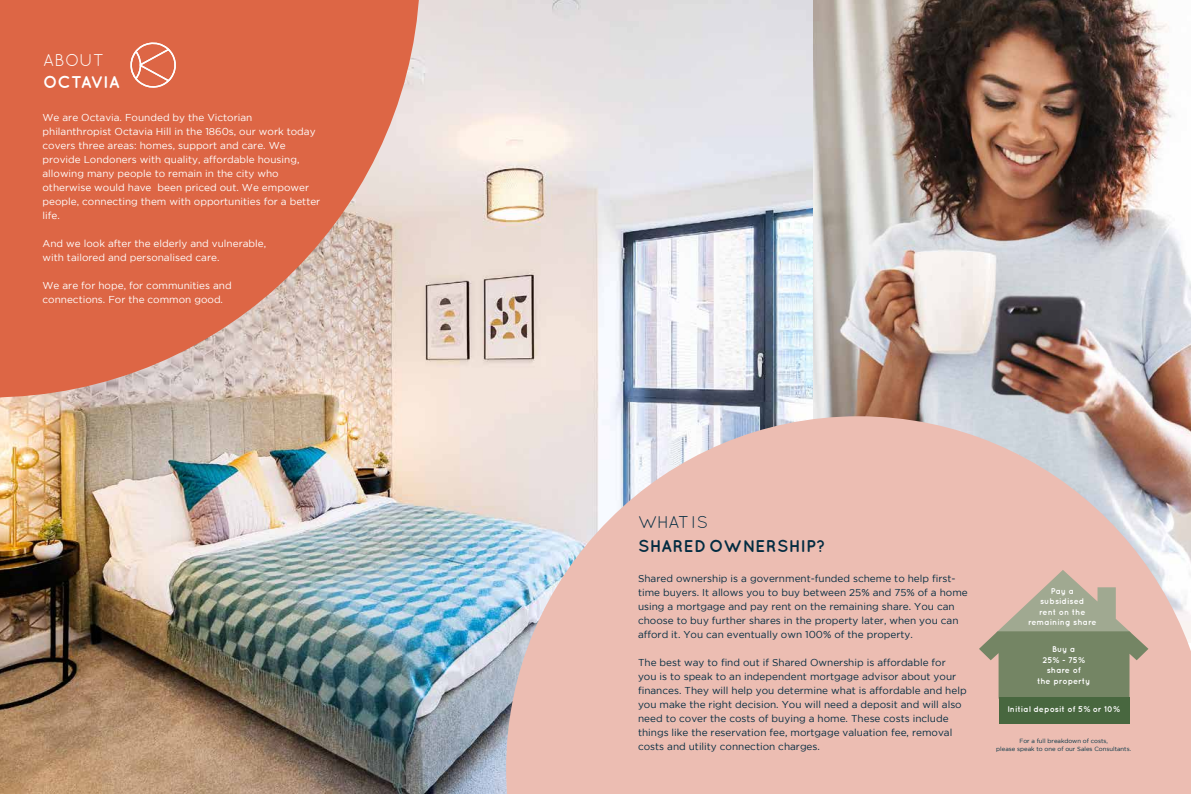
<style>
.page{position:relative;width:1191px;height:794px;background:#fff}
.page>*{position:absolute;margin:0;border:0;box-sizing:border-box;transform-origin:0 0}
.t1{font:700 17px "Quicksand";letter-spacing:.025em;color:#032c41}
.t2{font:700 17px "Quicksand";letter-spacing:-.015em;color:#fff}
.t3{font:17px "Quicksand";letter-spacing:-.01em;color:#032c41}
.t4{font:17px "Quicksand";letter-spacing:.01em;color:#fff}
.t5{font:10px/14px "Gotham";color:#032c41}
.t6{font:10px/14px "Gotham";color:#fff}
.t7{font:700 8.3px/10.4px "Quicksand";letter-spacing:.01em;color:#fff;text-align:center}
.t8{font:6px/7.7px "Gotham";color:#003243;text-align:center}
</style>
<div class="page">
<img style="left:812px;top:0;width:379px;height:416px">
<img style="left:0;top:0;width:812px;height:794px">
<svg style="left:506px;top:416px;width:685px;height:378px;background:#e6c0b8"></svg>
<svg style="left:0;top:0;width:420px;height:397px;background:#dc7e63"></svg>
<svg style="left:129px;top:41px;width:49px;height:48px;background:#e28065"></svg>
<svg style="left:979px;top:570px;width:169px;height:128px;background:#a8a089"></svg>
<div style="left:998px;top:697px;width:131px;height:26px;background:#48673f"></div>
<h1 class="t4" style="left:43px;top:50px;width:62px">ABOUT</h1>
<h1 class="t2" style="left:43px;top:71px;width:78px">OCTAVIA</h1>
<p class="t6" style="left:43px;top:110px;width:279px">We are Octavia. Founded by the Victorian philanthropist Octavia Hill in the 1860s, our work today covers three areas: homes, support and care. We provide Londoners with quality, affordable housing, allowing many people to remain in the city who otherwise would have been priced out. We empower people, connecting them with opportunities for a better life.</p>
<p class="t6" style="left:43px;top:236px;width:225px">And we look after the elderly and vulnerable, with tailored and personalised care.</p>
<p class="t6" style="left:43px;top:278px;width:191px">We are for hope, for communities and connections. For the common good.</p>
<h1 class="t3" style="left:638px;top:512px;width:72px">WHAT IS</h1>
<h1 class="t1" style="left:638px;top:535px;width:189px">SHARED OWNERSHIP?</h1>
<p class="t5" style="left:638px;top:571px;width:331px">Shared ownership is a government-funded scheme to help first&shy;time buyers. It allows you to buy between 25% and 75% of a home using a mortgage and pay rent on the remaining share. You can choose to buy further shares in the property later, when you can afford it. You can eventually own 100% of the property.</p>
<p class="t5" style="left:638px;top:655px;width:330px">The best way to find out if Shared Ownership is affordable for you is to speak to an independent mortgage advisor about your finances. They will help you determine what is affordable and help you make the right decision. You will need a deposit and will also need to cover the costs of buying a home. These costs include things like the reservation fee, mortgage valuation fee, removal costs and utility connection charges.</p>
<p class="t7" style="left:1028px;top:585px;width:70px">Pay a subsidised<br>rent on the remaining share</p>
<p class="t7" style="left:1037px;top:644px;width:55px">Buy a<br>25% - 75% share of<br>the property</p>
<p class="t7" style="left:1007px;top:704px;width:114px">Initial deposit of 5% or 10%</p>
<p class="t8" style="left:996px;top:737px;width:136px">For a full breakdown of costs,<br>please speak to one of our Sales Consultants.</p>
</div>
